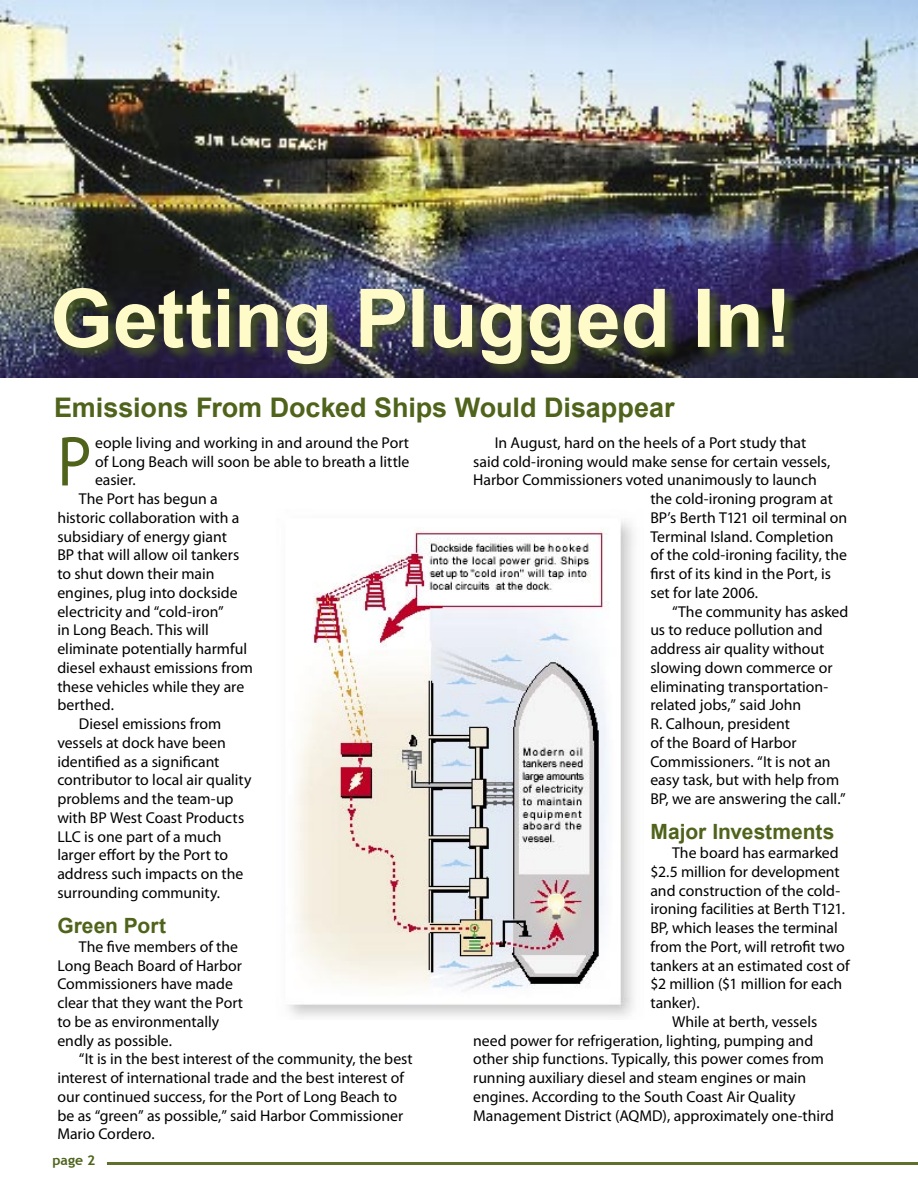
<style>
.page{position:relative;width:918px;height:1188px;background:#fff}
.page>*{position:absolute;margin:0;border:0;box-sizing:border-box;transform-origin:0 0}
.t1{font:71.4px "Palatino";color:#4f631b;scale:.9 1}
.t2{font:700 27px "Arial";color:#4f631b}
.t3{font:700 21px "Arial";color:#4f631b}
.t4{font:15.75px/18.8px "Palatino";color:#000}
.t5{font:700 13.5px "Trebuchet MS";color:#4f631b;scale:1.04 1}
</style>
<div class="page">
<img style="left:0;top:0;width:917px;height:378px">
<hr style="left:107px;top:1162px;width:811px;height:3px;background:#5e7029">
<img style="left:287px;top:521px;width:347px;height:497px">
<div style="left:51px;top:285px;width:749px;height:96px;background:#4f631b;opacity:.75"></div>
<img style="left:54px;top:288px;width:730px;height:76px">
<h2 class="t2" style="left:54px;top:390px;width:622px">Emissions From Docked Ships Would Disappear</h2>
<h1 class="t1" style="left:57px;top:423px;width:39px">P</h1>
<p class="t4" style="left:95px;top:434px;width:316px">eople living and working in and around the Port</p>
<p class="t4" style="left:495px;top:434px;width:313px">In August, hard on the heels of a Port study that</p>
<p class="t4" style="left:473px;top:452px;width:359px">said cold-ironing would make sense for certain vessels,</p>
<p class="t4" style="left:473px;top:471px;width:345px">Harbor Commissioners voted unanimously to launch</p>
<p class="t4" style="left:650px;top:490px;width:184px">the cold-ironing program at</p>
<p class="t4" style="left:650px;top:509px;width:198px">BP’s Berth T121 oil terminal on</p>
<p class="t4" style="left:650px;top:527px;width:185px">Terminal Island. Completion</p>
<p class="t4" style="left:650px;top:546px;width:198px">of the cold-ironing facility, the</p>
<p class="t4" style="left:650px;top:565px;width:182px">first of its kind in the Port, is</p>
<p class="t4" style="left:650px;top:584px;width:109px">set for late 2006.</p>
<p class="t4" style="left:672px;top:602px;width:178px">“The community has asked</p>
<p class="t4" style="left:650px;top:621px;width:174px">us to reduce pollution and</p>
<p class="t4" style="left:650px;top:640px;width:176px">address air quality without</p>
<p class="t4" style="left:650px;top:659px;width:184px">slowing down commerce or</p>
<p class="t4" style="left:650px;top:677px;width:179px">eliminating transportation-</p>
<p class="t4" style="left:650px;top:696px;width:152px">related jobs,” said John</p>
<p class="t4" style="left:650px;top:715px;width:141px">R. Calhoun, president</p>
<p class="t4" style="left:650px;top:734px;width:148px">of the Board of Harbor</p>
<p class="t4" style="left:650px;top:752px;width:182px">Commissioners. “It is not an</p>
<p class="t4" style="left:650px;top:771px;width:190px">easy task, but with help from</p>
<p class="t4" style="left:650px;top:790px;width:197px">BP, we are answering the call.”</p>
<h3 class="t3" style="left:650px;top:818px;width:186px">Major Investments</h3>
<p class="t4" style="left:672px;top:844px;width:168px">The board has earmarked</p>
<p class="t4" style="left:650px;top:862px;width:191px">$2.5 million for development</p>
<p class="t4" style="left:650px;top:881px;width:191px">and construction of the cold-</p>
<p class="t4" style="left:650px;top:900px;width:196px">ironing facilities at Berth T121.</p>
<p class="t4" style="left:650px;top:919px;width:189px">BP, which leases the terminal</p>
<p class="t4" style="left:650px;top:937px;width:196px">from the Port, will retrofit two</p>
<p class="t4" style="left:650px;top:956px;width:201px">tankers at an estimated cost of</p>
<p class="t4" style="left:650px;top:975px;width:193px">$2 million ($1 million for each</p>
<p class="t4" style="left:650px;top:994px;width:51px">tanker).</p>
<p class="t4" style="left:672px;top:1012px;width:147px">While at berth, vessels</p>
<p class="t4" style="left:473px;top:1031px;width:342px">need power for refrigeration, lighting, pumping and</p>
<p class="t4" style="left:473px;top:1050px;width:352px">other ship functions. Typically, this power comes from</p>
<p class="t4" style="left:473px;top:1069px;width:335px">running auxiliary diesel and steam engines or main</p>
<p class="t4" style="left:473px;top:1087px;width:324px">engines. According to the South Coast Air Quality</p>
<p class="t4" style="left:473px;top:1106px;width:362px">Management District (AQMD), approximately one-third</p>
<p class="t4" style="left:95px;top:452px;width:316px">of Long Beach will soon be able to breath a little</p>
<p class="t4" style="left:95px;top:471px;width:42px">easier.</p>
<p class="t4" style="left:79px;top:490px;width:140px">The Port has begun a</p>
<p class="t4" style="left:57px;top:509px;width:184px">historic collaboration with a</p>
<p class="t4" style="left:57px;top:527px;width:171px">subsidiary of energy giant</p>
<p class="t4" style="left:57px;top:546px;width:183px">BP that will allow oil tankers</p>
<p class="t4" style="left:57px;top:565px;width:159px">to shut down their main</p>
<p class="t4" style="left:57px;top:584px;width:182px">engines, plug into dockside</p>
<p class="t4" style="left:57px;top:602px;width:168px">electricity and “cold-iron”</p>
<p class="t4" style="left:57px;top:621px;width:153px">in Long Beach. This will</p>
<p class="t4" style="left:57px;top:640px;width:191px">eliminate potentially harmful</p>
<p class="t4" style="left:57px;top:659px;width:197px">diesel exhaust emissions from</p>
<p class="t4" style="left:57px;top:677px;width:188px">these vehicles while they are</p>
<p class="t4" style="left:57px;top:696px;width:58px">berthed.</p>
<p class="t4" style="left:79px;top:715px;width:144px">Diesel emissions from</p>
<p class="t4" style="left:57px;top:734px;width:170px">vessels at dock have been</p>
<p class="t4" style="left:57px;top:752px;width:164px">identified as a significant</p>
<p class="t4" style="left:57px;top:771px;width:196px">contributor to local air quality</p>
<p class="t4" style="left:57px;top:790px;width:178px">problems and the team-up</p>
<p class="t4" style="left:57px;top:809px;width:188px">with BP West Coast Products</p>
<p class="t4" style="left:57px;top:827px;width:166px">LLC is one part of a much</p>
<p class="t4" style="left:57px;top:846px;width:172px">larger effort by the Port to</p>
<p class="t4" style="left:57px;top:865px;width:187px">address such impacts on the</p>
<p class="t4" style="left:57px;top:884px;width:164px">surrounding community.</p>
<h3 class="t3" style="left:57px;top:912px;width:110px">Green Port</h3>
<p class="t4" style="left:57px;top:937px;width:187px;text-indent:22px">The five members of the<br>Long Beach Board of Harbor<br>Commissioners have made clear that they want the Port to be as environmentally endly as possible.</p>
<p class="t4" style="left:57px;top:1050px;width:357px;text-indent:22px">“It is in the best interest of the community, the best interest of international trade and the best interest of our continued success, for the Port of Long Beach to be as “green” as possible,” said Harbor Commissioner Mario Cordero.</p>
<p class="t5" style="left:52px;top:1151px;width:43px">page 2</p>
</div>
